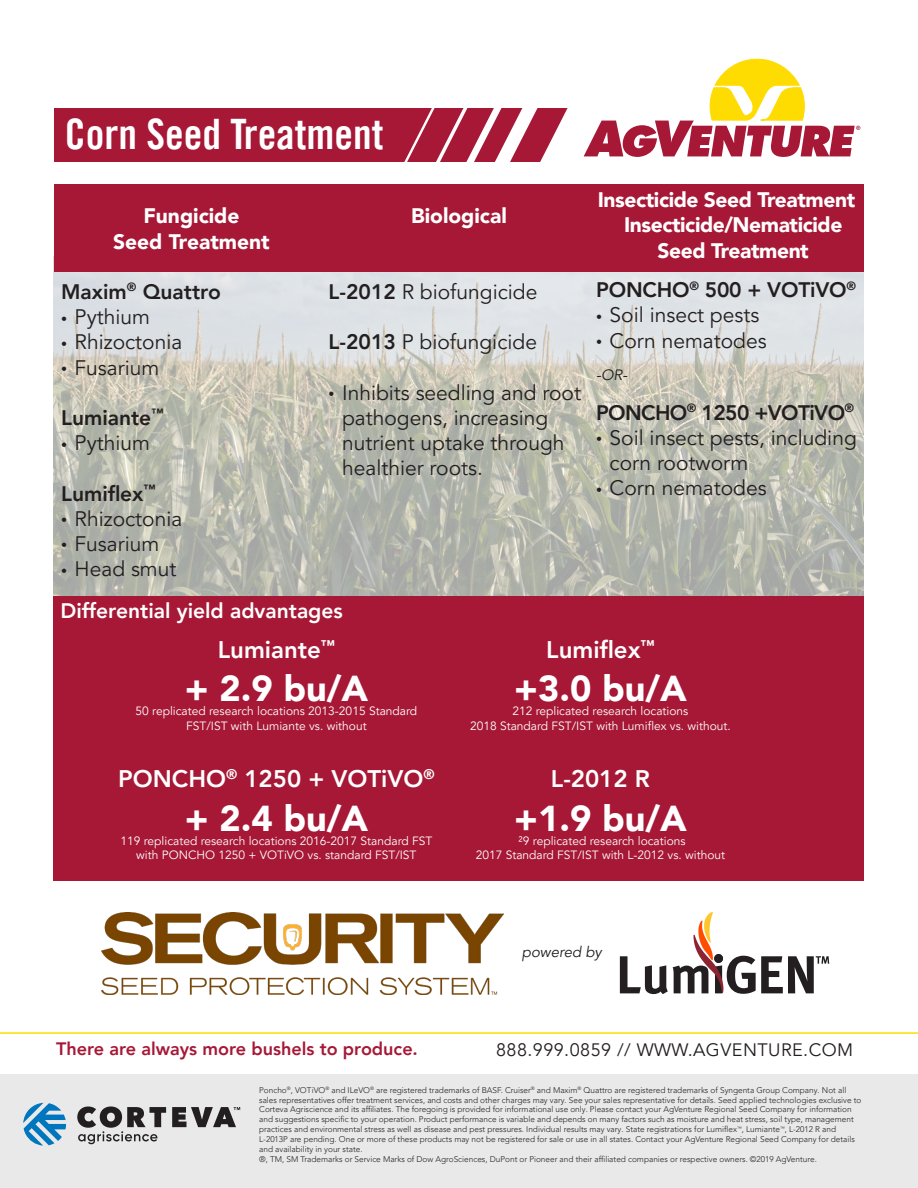
<style>
.page{position:relative;width:918px;height:1188px;background:#fff}
.page>*{position:absolute;margin:0;border:0;box-sizing:border-box;transform-origin:0 0}
.t1{font:42px "Trade Gothic LT Pro Bd Cn 20";color:#fff}
.t2{font:900 36px "Avenir LT Pro";color:#fff}
.t3{font:800 24px "Avenir LT Pro";color:#fff}
.t4{font:21px/25.2px "Avenir LT Pro";color:#231f20}
.t5{font:900 21px "Avenir LT Pro";letter-spacing:-.02em;color:#fff}
.t6{font:800 21px "Avenir LT Pro";letter-spacing:-.01em;color:#231f20}
.t7{font:900 21px "Avenir LT Pro";color:#fff}
.t8{font:800 21px "Avenir LT Pro";color:#fff}
.t9{font:800 21px "Avenir LT Pro";letter-spacing:-.03em;color:#231f20}
.t10{font:800 18px "Avenir LT Pro";color:#a61836}
.t11{font:18px "Avenir LT Pro";letter-spacing:.025em;color:#231f20}
.t12{font:italic 15px "Avenir LT Pro";color:#231f20}
.t13{font:12px "Avenir LT Pro";color:#fff}
.t14{font:300 8.25px/9.9px "Avenir LT Pro";color:#231f20}
.s1{font-size:12px}
.s2{font-weight:800}
</style>
<div class="page">
<div style="left:0;top:1074px;width:918px;height:114px;background:#e9e9e9"></div>
<img style="left:54px;top:272px;width:810px;height:324px">
<div style="left:54px;top:185px;width:810px;height:87px;background:#a61836"></div>
<div style="left:54px;top:596px;width:810px;height:285px;background:#a61836"></div>
<svg style="left:584px;top:59px;width:276px;height:98px"></svg>
<div style="left:54px;top:108px;width:486px;height:54px;background:#a61836"></div>
<svg style="left:404px;top:108px;width:164px;height:54px"></svg>
<hr style="left:0;top:1032px;width:918px;height:2px;background:#ffdc01">
<img style="left:102px;top:912px;width:402px;height:82px">
<svg style="left:620px;top:912px;width:209px;height:82px"></svg>
<svg style="left:23px;top:1103px;width:43px;height:43px"></svg>
<svg style="left:172px;top:1107px;width:68px;height:20px"></svg>
<svg style="left:77px;top:1106px;width:89px;height:38px"></svg>
<p class="t1" style="left:65px;top:108px;width:320px">Corn Seed Treatment</p>
<p class="t7" style="left:143px;top:203px;width:98px">Fungicide</p>
<p class="t7" style="left:113px;top:229px;width:158px">Seed Treatment</p>
<p class="t6" style="left:61px;top:279px;width:161px">Maxim<sup>®</sup> Quattro</p>
<p class="t4" style="left:61px;top:305px;width:90px"><span class="s1">•</span> Pythium</p>
<p class="t4" style="left:61px;top:330px;width:123px"><span class="s1">•</span> Rhizoctonia</p>
<p class="t4" style="left:61px;top:355px;width:100px"><span class="s1">•</span> Fusarium</p>
<p class="t6" style="left:61px;top:405px;width:104px">Lumiante<sup>™</sup></p>
<p class="t4" style="left:61px;top:431px;width:90px"><span class="s1">•</span> Pythium</p>
<p class="t6" style="left:61px;top:481px;width:96px">Lumiflex<sup>™</sup></p>
<p class="t4" style="left:61px;top:506px;width:123px"><span class="s1">•</span> Rhizoctonia</p>
<p class="t4" style="left:61px;top:531px;width:100px"><span class="s1">•</span> Fusarium</p>
<p class="t4" style="left:61px;top:557px;width:117px"><span class="s1">•</span> Head smut</p>
<p class="t7" style="left:411px;top:203px;width:97px">Biological</p>
<p class="t4" style="left:329px;top:279px;width:210px"><span class="s2">L-2012</span> R biofungicide</p>
<p class="t4" style="left:329px;top:330px;width:210px"><span class="s2">L-2013</span> P biofungicide</p>
<p class="t4" style="left:342px;top:380px;width:240px;text-indent:-14px"><span class="s1">•</span> Inhibits seedling and root pathogens, increasing nutrient uptake through healthier roots.</p>
<p class="t5" style="left:598px;top:187px;width:259px">Insecticide Seed Treatment</p>
<p class="t5" style="left:624px;top:212px;width:220px">Insecticide/Nematicide</p>
<p class="t5" style="left:658px;top:238px;width:153px">Seed Treatment</p>
<p class="t6" style="left:596px;top:277px;width:262px">PONCHO<sup>®</sup> 500 + VOTiVO<sup>®</sup></p>
<p class="t4" style="left:596px;top:303px;width:165px"><span class="s1">•</span> Soil insect pests</p>
<p class="t4" style="left:596px;top:328px;width:172px"><span class="s1">•</span> Corn nematodes</p>
<p class="t12" style="left:596px;top:366px;width:33px">-OR-</p>
<p class="t9" style="left:596px;top:400px;width:260px">PONCHO<sup>®</sup> 1250 +VOTiVO<sup>®</sup></p>
<p class="t4" style="left:610px;top:425px;width:249px;text-indent:-14px"><span class="s1">•</span> Soil insect pests, including corn rootworm</p>
<p class="t4" style="left:596px;top:476px;width:172px"><span class="s1">•</span> Corn nematodes</p>
<p class="t8" style="left:60px;top:599px;width:284px">Differential yield advantages</p>
<p class="t3" style="left:218px;top:635px;width:119px">Lumiante<sup>™</sup></p>
<p class="t3" style="left:546px;top:635px;width:110px">Lumiflex<sup>™</sup></p>
<p class="t2" style="left:185px;top:667px;width:185px">+ 2.9 bu/A</p>
<p class="t2" style="left:514px;top:667px;width:174px">+3.0 bu/A</p>
<p class="t13" style="left:136px;top:704px;width:283px">50 replicated research locations 2013-2015 Standard</p>
<p class="t13" style="left:512px;top:704px;width:178px">212 replicated research locations</p>
<p class="t13" style="left:186px;top:719px;width:182px">FST/IST with Lumiante vs. without</p>
<p class="t13" style="left:470px;top:719px;width:262px">2018 Standard FST/IST with Lumiflex vs. without.</p>
<p class="t3" style="left:118px;top:765px;width:318px">PONCHO<sup>®</sup> 1250 + VOTiVO<sup>®</sup></p>
<p class="t3" style="left:551px;top:765px;width:101px">L-2012 R</p>
<p class="t2" style="left:185px;top:796px;width:185px">+ 2.4 bu/A</p>
<p class="t2" style="left:514px;top:796px;width:174px">+1.9 bu/A</p>
<p class="t13" style="left:121px;top:834px;width:313px">119 replicated research locations 2016-2017 Standard FST</p>
<p class="t13" style="left:519px;top:834px;width:169px">²9 replicated research locations</p>
<p class="t13" style="left:136px;top:848px;width:282px">with PONCHO 1250 + VOTiVO vs. standard FST/IST</p>
<p class="t13" style="left:476px;top:848px;width:251px">2017 Standard FST/IST with L-2012 vs. without</p>
<p class="t12" style="left:522px;top:943px;width:82px">powered by</p>
<p class="t10" style="left:56px;top:1039px;width:363px">There are always more bushels to produce.</p>
<p class="t11" style="left:496px;top:1039px;width:359px">888.999.0859 // WWW.AGVENTURE.COM</p>
<p class="t14" style="left:259px;top:1085px;width:604px">Poncho<sup>®</sup>, VOTiVO<sup>®</sup> and ILeVO<sup>®</sup> are registered trademarks of BASF. Cruiser<sup>®</sup> and Maxim<sup>®</sup> Quattro are registered trademarks of Syngenta Group Company. Not all sales representatives offer treatment services, and costs and other charges may vary. See your sales representative for details. Seed applied technologies exclusive to Corteva Agriscience and its affiliates. The foregoing is provided for informational use only. Please contact your AgVenture Regional Seed Company for information and suggestions specific to your operation. Product performance is variable and depends on many factors such as moisture and heat stress, soil type, management practices and environmental stress as well as disease and pest pressures. Individual results may vary. State registrations for Lumiflex<sup>™</sup>, Lumiante<sup>™</sup>, L-2012 R and L-2013P are pending. One or more of these products may not be registered for sale or use in all states. Contact your AgVenture Regional Seed Company for details and availability in your state.</p>
<p class="t14" style="left:259px;top:1154px;width:559px">®, TM, SM Trademarks or Service Marks of Dow AgroSciences, DuPont or Pioneer and their affiliated companies or respective owners. ©2019 AgVenture.</p>
</div>
